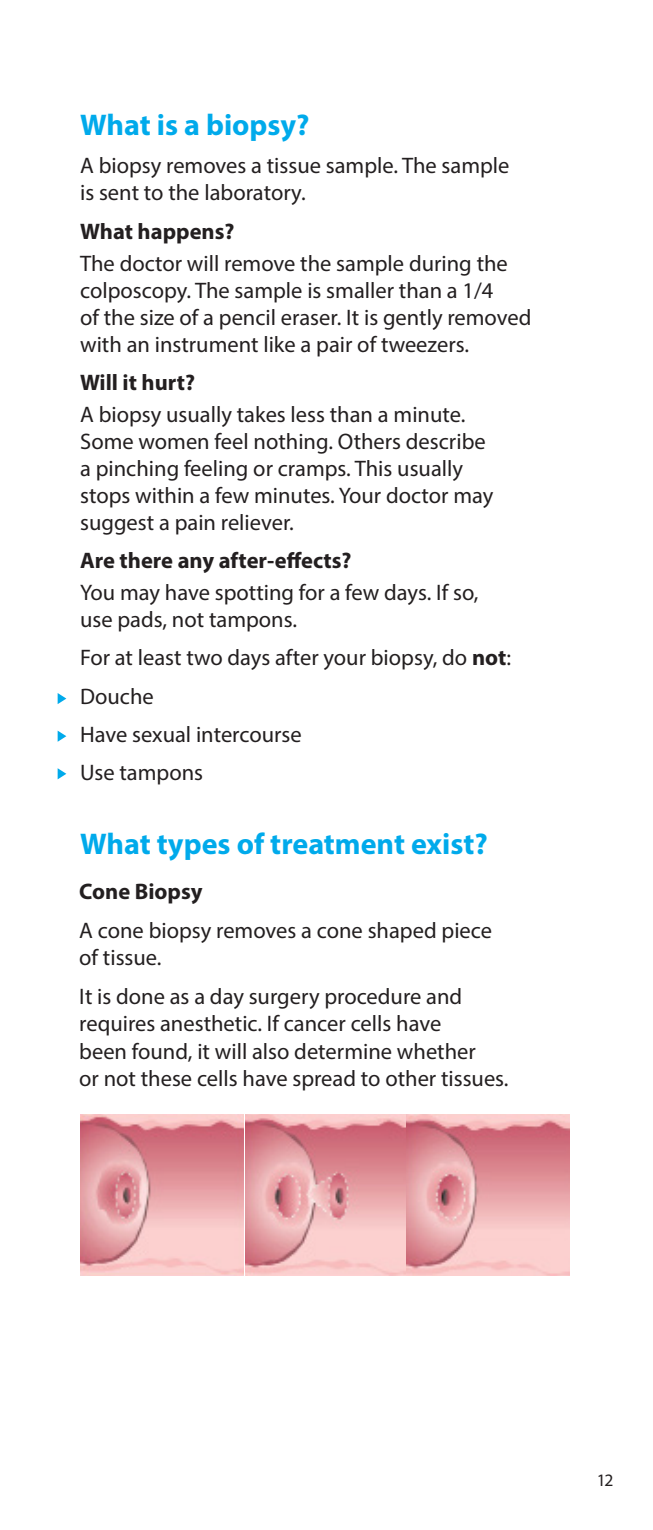
<style>
.page{position:relative;width:653px;height:1530px;background:#fff}
.page>*{position:absolute;margin:0;border:0;box-sizing:border-box;transform-origin:0 0}
.t1{font:700 30px "Myriad Pro";color:#00aaeb}
.t2{font:22.5px/27px "Myriad Pro";color:#231f20}
.t3{font:700 22.5px "Myriad Pro";color:#231f20}
.t4{font:17.5px "Myriad Pro";color:#231f20}
.s1{font-weight:700}
</style>
<div class="page">
<svg style="left:58px;top:693px;width:8px;height:11px"></svg>
<svg style="left:58px;top:731px;width:8px;height:11px"></svg>
<svg style="left:58px;top:768px;width:8px;height:11px"></svg>
<img style="left:407px;top:1114px;width:162px;height:161px">
<img style="left:80px;top:1114px;width:325px;height:161px">
<p class="t1" style="left:80px;top:105px;width:231px">What is a biopsy?</p>
<p class="t2" style="left:80px;top:152px;width:431px">A biopsy removes a tissue sample. The sample is sent to the laboratory.</p>
<p class="t2" style="left:80px;top:215px;width:429px;line-height:32px"><span class="s1">What happens?<br></span>The doctor will remove the sample during the</p>
<p class="t2" style="left:80px;top:276px;width:452px">colposcopy. The sample is smaller than a 1/4<br>of the size of a pencil eraser. It is gently removed with an instrument like a pair of tweezers.</p>
<p class="t2" style="left:80px;top:366px;width:387px;line-height:32px"><span class="s1">Will it hurt?<br></span>A biopsy usually takes less than a minute.</p>
<p class="t2" style="left:80px;top:428px;width:414px">Some women feel nothing. Others describe a pinching feeling or cramps. This usually stops within a few minutes. Your doctor may suggest a pain reliever.</p>
<p class="t2" style="left:80px;top:544px;width:400px;line-height:32px"><span class="s1">Are there any after-effects?<br></span>You may have spotting for a few days. If so,</p>
<p class="t2" style="left:80px;top:606px;width:218px">use pads, not tampons.</p>
<p class="t2" style="left:80px;top:644px;width:432px">For at least two days after your biopsy, do <span class="s1">not</span>:</p>
<p class="t2" style="left:80px;top:682px;width:75px">Douche</p>
<p class="t2" style="left:80px;top:721px;width:223px">Have sexual intercourse</p>
<p class="t2" style="left:80px;top:759px;width:124px">Use tampons</p>
<p class="t1" style="left:80px;top:825px;width:409px">What types of treatment exist?</p>
<p class="t3" style="left:79px;top:877px;width:125px">Cone Biopsy</p>
<p class="t2" style="left:79px;top:916px;width:414px">A cone biopsy removes a cone shaped piece of tissue.</p>
<p class="t2" style="left:79px;top:982px;width:431px">It is done as a day surgery procedure and requires anesthetic. If cancer cells have<br>been found, it will also determine whether<br>or not these cells have spread to other tissues.</p>
<p class="t4" style="left:596px;top:1469px;width:19px">12</p>
</div>
